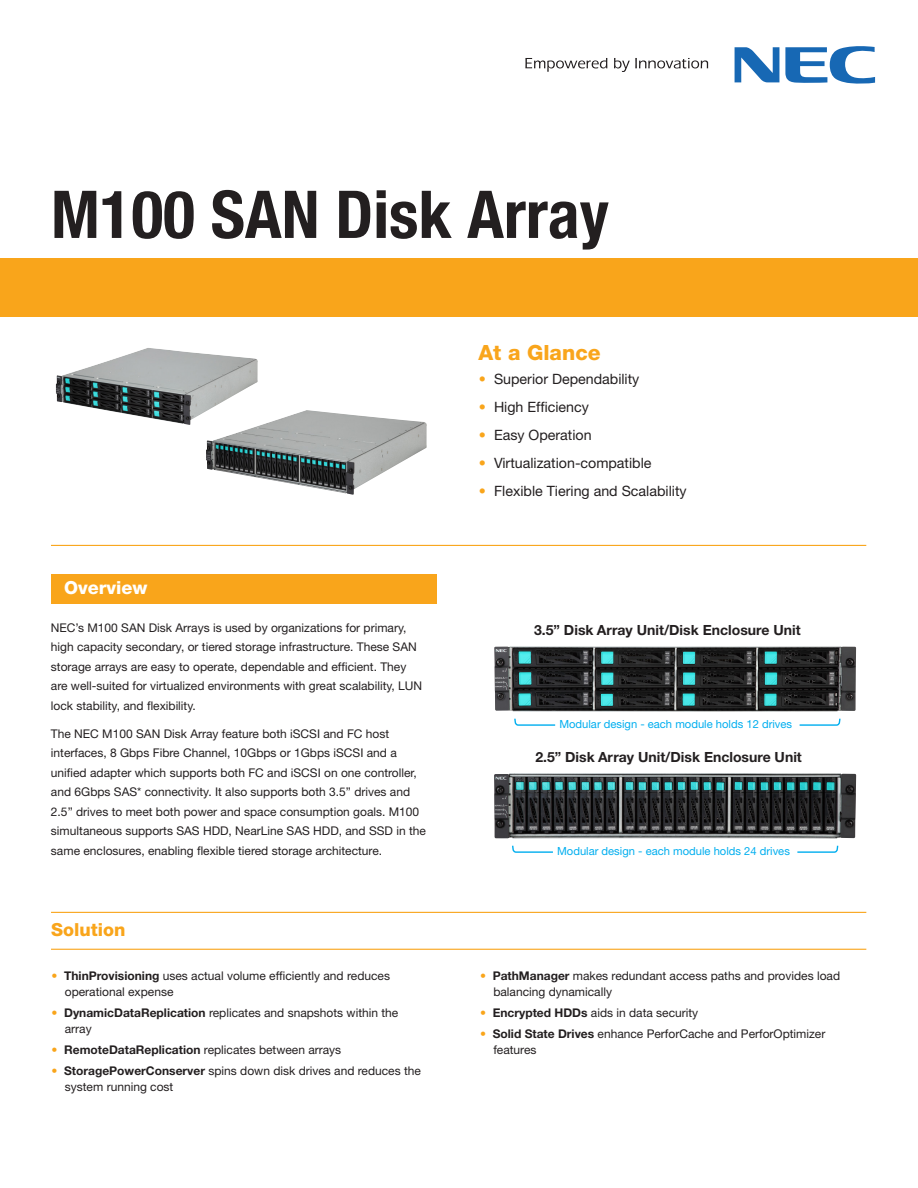
<style>
.page{position:relative;width:918px;height:1188px;background:#fff}
.page>*{position:absolute;margin:0;border:0;box-sizing:border-box;transform-origin:0 0}
.t1{font:700 condensed 66px "Helvetica Neue";color:#231f20}
.t2{font:800 21px "Helvetica Neue";color:#f9a51b}
.t3{font:800 18px "Helvetica Neue";color:#fff}
.t4{font:800 18px "Helvetica Neue";color:#f9a51b}
.t5{font:14.25px "Helvetica Neue";color:#231f20}
.t6{font:700 14.1px "Helvetica Neue CE";color:#231f20}
.t7{font:12px/19.5px "Helvetica Neue";color:#231f20}
.t8{font:11.25px "Helvetica Neue";color:#00aeef}
.s1{color:#f9a51b}
.s2{font-weight:700}
</style>
<div class="page">
<svg style="left:525px;top:58px;width:82px;height:14px"></svg>
<svg style="left:614px;top:58px;width:94px;height:14px"></svg>
<svg style="left:735px;top:47px;width:44px;height:35px"></svg>
<svg style="left:785px;top:46px;width:90px;height:38px"></svg>
<hr style="left:51px;top:545px;width:815px;height:1px;background:#f9a51b">
<div style="left:51px;top:574px;width:386px;height:30px;background:#f9a51b"></div>
<hr style="left:51px;top:912px;width:815px;height:1px;background:#f9a51b">
<hr style="left:51px;top:949px;width:815px;height:1px;background:#f9a51b">
<div style="left:0;top:258px;width:918px;height:58px;background:#f9a51b"></div>
<img style="left:56px;top:348px;width:202px;height:77px">
<img style="left:206px;top:410px;width:221px;height:85px">
<img style="left:494px;top:646px;width:362px;height:66px">
<img style="left:494px;top:773px;width:362px;height:66px">
<svg style="left:514px;top:718px;width:42px;height:8px"></svg>
<svg style="left:799px;top:718px;width:42px;height:8px"></svg>
<svg style="left:512px;top:845px;width:41px;height:8px"></svg>
<svg style="left:797px;top:845px;width:42px;height:8px"></svg>
<p class="t1" style="left:51px;top:175px;width:559px">M100 SAN Disk Array</p>
<p class="t2" style="left:478px;top:341px;width:124px">At a Glance</p>
<p class="t3" style="left:64px;top:577px;width:85px">Overview</p>
<p class="t7" style="left:51px;top:618px;width:373px">NEC’s M100 SAN Disk Arrays is used by organizations for primary, high capacity secondary, or tiered storage infrastructure. These SAN storage arrays are easy to operate, dependable and efficient. They are well-suited for virtualized environments with great scalability, LUN lock stability, and flexibility.</p>
<p class="t7" style="left:51px;top:724px;width:376px">The NEC M100 SAN Disk Array feature both iSCSI and FC host interfaces, 8 Gbps Fibre Channel, 10Gbps or 1Gbps iSCSI and a unified adapter which supports both FC and iSCSI on one controller, and 6Gbps SAS* connectivity. It also supports both 3.5” drives and 2.5” drives to meet both power and space consumption goals. M100 simultaneous supports SAS HDD, NearLine SAS HDD, and SSD in the same enclosures, enabling flexible tiered storage architecture.</p>
<p class="t4" style="left:51px;top:919px;width:76px">Solution</p>
<p class="t7" style="left:65px;top:967px;width:327px;line-height:16.5px;text-indent:-13px"><span class="s1">•</span> <span class="s2">ThinProvisioning</span> uses actual volume efficiently and reduces operational expense</p>
<p class="t7" style="left:65px;top:1004px;width:335px;line-height:16.5px;text-indent:-13px"><span class="s1">•</span> <span class="s2">DynamicDataReplication</span> replicates and snapshots within the array</p>
<p class="t7" style="left:52px;top:1040px;width:291px"><span class="s1">•</span> <span class="s2">RemoteDataReplication</span> replicates between arrays</p>
<p class="t7" style="left:65px;top:1062px;width:358px;line-height:16.5px;text-indent:-13px"><span class="s1">•</span> <span class="s2">StoragePowerConserver</span> spins down disk drives and reduces the system running cost</p>
<p class="t5" style="left:479px;top:371px;width:162px"><span class="s1">•</span> Superior Dependability</p>
<p class="t5" style="left:479px;top:399px;width:112px"><span class="s1">•</span> High Efficiency</p>
<p class="t5" style="left:479px;top:427px;width:114px"><span class="s1">•</span> Easy Operation</p>
<p class="t5" style="left:479px;top:455px;width:174px"><span class="s1">•</span> Virtualization-compatible</p>
<p class="t5" style="left:479px;top:483px;width:209px"><span class="s1">•</span> Flexible Tiering and Scalability</p>
<p class="t6" style="left:534px;top:621px;width:268px">3.5” Disk Array Unit/Disk Enclosure Unit</p>
<p class="t8" style="left:559px;top:717px;width:234px">Modular design - each module holds 12 drives</p>
<p class="t6" style="left:535px;top:748px;width:268px">2.5” Disk Array Unit/Disk Enclosure Unit</p>
<p class="t8" style="left:557px;top:845px;width:234px">Modular design - each module holds 24 drives</p>
<p class="t7" style="left:493px;top:967px;width:348px;line-height:16.5px;text-indent:-13px"><span class="s1">•</span> <span class="s2">PathManager</span> makes redundant access paths and provides load balancing dynamically</p>
<p class="t7" style="left:480px;top:1003px;width:220px"><span class="s1">•</span> <span class="s2">Encrypted HDDs</span> aids in data security</p>
<p class="t7" style="left:493px;top:1025px;width:334px;line-height:16.5px;text-indent:-13px"><span class="s1">•</span> <span class="s2">Solid State Drives</span> enhance PerforCache and PerforOptimizer features</p>
</div>
